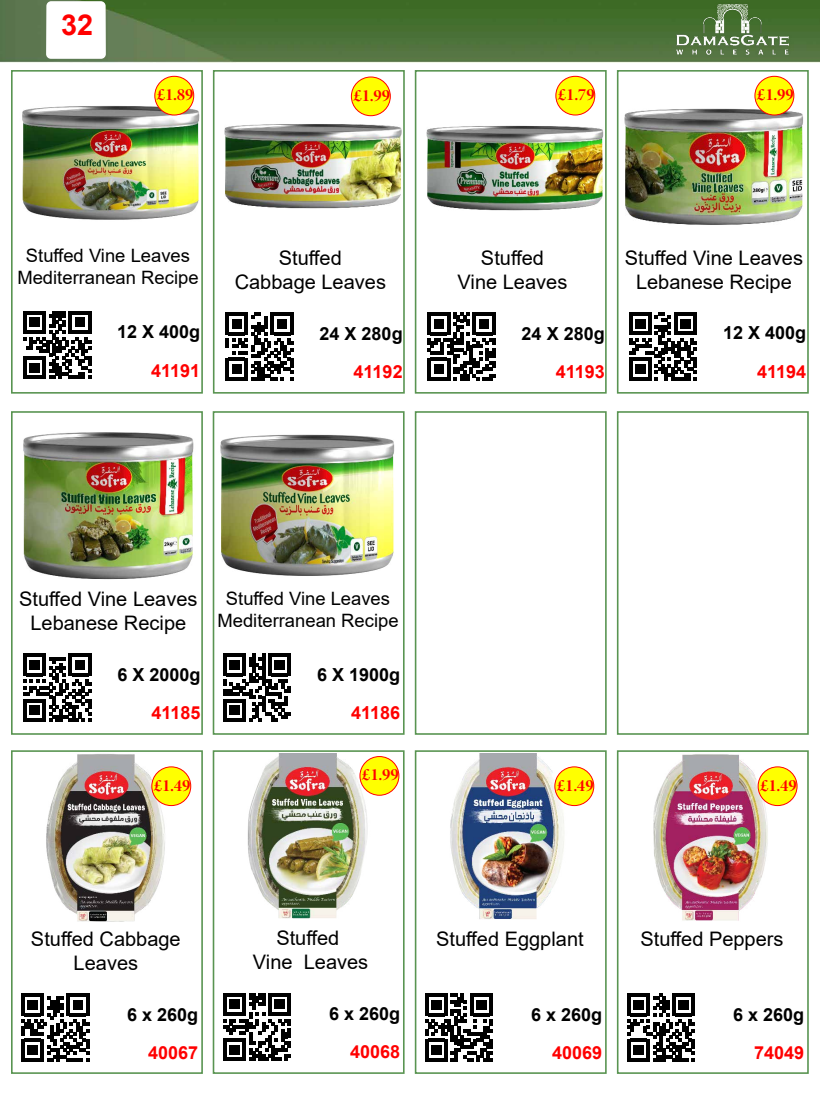
<style>
.page{position:relative;width:820px;height:1093px;background:#fff}
.page>*{position:absolute;margin:0;border:0;box-sizing:border-box;transform-origin:0 0}
.t1{font:700 28.8px "Arial";color:#f00}
.t2{font:20px/24px "Arial";color:#000;text-align:center}
.t3{font:18.4px/22.1px "Arial";color:#000;text-align:center}
.t4{font:700 18px "Arial";color:#000}
.t5{font:700 18px "Arial";color:#f00}
.t6{font:17.2px "Minion Variable Concept";color:#f00}
</style>
<div class="page">
<img style="left:0;top:0;width:819px;height:62px">
<div style="left:11px;top:70px;width:192px;height:324px;border:2px solid #599451"></div>
<div style="left:213px;top:70px;width:191px;height:324px;border:2px solid #599451"></div>
<div style="left:414px;top:70px;width:192px;height:324px;border:2px solid #599451"></div>
<div style="left:616px;top:70px;width:192px;height:324px;border:2px solid #599451"></div>
<div style="left:616px;top:411px;width:192px;height:324px;border:2px solid #599451"></div>
<div style="left:414px;top:411px;width:192px;height:324px;border:2px solid #599451"></div>
<div style="left:212px;top:411px;width:192px;height:324px;border:2px solid #599451"></div>
<div style="left:11px;top:411px;width:192px;height:324px;border:2px solid #599451"></div>
<div style="left:11px;top:750px;width:192px;height:324px;border:2px solid #599451"></div>
<div style="left:212px;top:750px;width:192px;height:324px;border:2px solid #599451"></div>
<div style="left:414px;top:750px;width:192px;height:324px;border:2px solid #599451"></div>
<div style="left:616px;top:750px;width:192px;height:324px;border:2px solid #599451"></div>
<img style="left:656px;top:0;width:152px;height:58px">
<svg style="left:46px;top:1px;width:60px;height:58px"></svg>
<img style="left:247px;top:753px;width:153px;height:166px">
<svg style="left:223px;top:993px;width:68px;height:68px"></svg>
<div style="left:360px;top:756px;width:39px;height:39px;background:#ff0;border-radius:50%"></div>
<div style="left:359px;top:756px;width:40px;height:39px;border:1px solid #f00;border-radius:50%"></div>
<svg style="left:23px;top:654px;width:68px;height:67px"></svg>
<svg style="left:629px;top:312px;width:67px;height:68px"></svg>
<img style="left:23px;top:432px;width:171px;height:148px">
<img style="left:624px;top:75px;width:179px;height:150px">
<div style="left:754px;top:76px;width:39px;height:39px;background:#ff0;border-radius:50%"></div>
<div style="left:754px;top:76px;width:39px;height:39px;border:1px solid #f00;border-radius:50%"></div>
<svg style="left:223px;top:654px;width:68px;height:67px"></svg>
<svg style="left:23px;top:311px;width:68px;height:68px"></svg>
<img style="left:220px;top:434px;width:175px;height:142px">
<img style="left:16px;top:72px;width:184px;height:148px">
<svg style="left:427px;top:312px;width:68px;height:68px"></svg>
<img style="left:420px;top:72px;width:184px;height:168px">
<img style="left:218px;top:72px;width:184px;height:168px">
<svg style="left:225px;top:312px;width:68px;height:68px"></svg>
<div style="left:555px;top:76px;width:39px;height:39px;background:#ff0;border-radius:50%"></div>
<div style="left:555px;top:76px;width:39px;height:39px;border:1px solid #f00;border-radius:50%"></div>
<div style="left:351px;top:77px;width:39px;height:39px;background:#ff0;border-radius:50%"></div>
<div style="left:351px;top:77px;width:39px;height:39px;border:1px solid #f00;border-radius:50%"></div>
<div style="left:155px;top:76px;width:39px;height:39px;background:#ff0;border-radius:50%"></div>
<div style="left:154px;top:76px;width:40px;height:39px;border:1px solid #f00;border-radius:50%"></div>
<img style="left:653px;top:754px;width:145px;height:167px">
<img style="left:450px;top:753px;width:145px;height:166px">
<img style="left:46px;top:754px;width:146px;height:167px">
<svg style="left:627px;top:993px;width:67px;height:68px"></svg>
<svg style="left:425px;top:993px;width:67px;height:68px"></svg>
<svg style="left:21px;top:993px;width:68px;height:68px"></svg>
<div style="left:152px;top:767px;width:39px;height:38px;background:#ff0;border-radius:50%"></div>
<div style="left:151px;top:767px;width:40px;height:39px;border:1px solid #f00;border-radius:50%"></div>
<div style="left:554px;top:767px;width:39px;height:38px;background:#ff0;border-radius:50%"></div>
<div style="left:554px;top:767px;width:39px;height:39px;border:1px solid #f00;border-radius:50%"></div>
<div style="left:757px;top:767px;width:39px;height:38px;background:#ff0;border-radius:50%"></div>
<div style="left:757px;top:767px;width:39px;height:39px;border:1px solid #f00;border-radius:50%"></div>
<h1 class="t1" style="left:61px;top:5px;width:34px">32</h1>
<p class="t6" style="left:157px;top:82px;width:38px">£1.89</p>
<p class="t6" style="left:353px;top:83px;width:38px">£1.99</p>
<p class="t6" style="left:557px;top:82px;width:38px">£1.79</p>
<p class="t6" style="left:756px;top:82px;width:38px">£1.99</p>
<p class="t3" style="left:17px;top:245px;width:183px">Stuffed Vine Leaves<br>Mediterranean Recipe</p>
<p class="t4" style="left:117px;top:319px;width:85px">12 X 400g</p>
<p class="t5" style="left:151px;top:358px;width:51px">41191</p>
<p class="t2" style="left:234px;top:246px;width:153px">Stuffed<br>Cabbage Leaves</p>
<p class="t4" style="left:319px;top:321px;width:85px">24 X 280g</p>
<p class="t5" style="left:353px;top:359px;width:51px">41192</p>
<p class="t2" style="left:457px;top:246px;width:111px">Stuffed<br>Vine Leaves</p>
<p class="t4" style="left:521px;top:321px;width:85px">24 X 280g</p>
<p class="t5" style="left:555px;top:359px;width:51px">41193</p>
<p class="t2" style="left:624px;top:245px;width:180px">Stuffed Vine Leaves<br>Lebanese Recipe</p>
<p class="t4" style="left:722px;top:320px;width:85px">12 X 400g</p>
<p class="t5" style="left:756px;top:359px;width:51px">41194</p>
<p class="t2" style="left:19px;top:587px;width:180px">Stuffed Vine Leaves<br>Lebanese Recipe</p>
<p class="t3" style="left:217px;top:587px;width:183px">Stuffed Vine Leaves<br>Mediterranean Recipe</p>
<p class="t4" style="left:117px;top:662px;width:85px">6 X 2000g</p>
<p class="t4" style="left:317px;top:662px;width:85px">6 X 1900g</p>
<p class="t5" style="left:151px;top:700px;width:51px">41185</p>
<p class="t5" style="left:351px;top:700px;width:51px">41186</p>
<p class="t6" style="left:362px;top:763px;width:38px">£1.99</p>
<p class="t6" style="left:154px;top:773px;width:38px">£1.49</p>
<p class="t6" style="left:556px;top:773px;width:38px">£1.49</p>
<p class="t6" style="left:759px;top:773px;width:38px">£1.49</p>
<p class="t2" style="left:253px;top:926px;width:117px">Stuffed<br>Vine Leaves</p>
<p class="t4" style="left:329px;top:1001px;width:73px">6 x 260g</p>
<p class="t5" style="left:350px;top:1039px;width:52px">40068</p>
<p class="t2" style="left:31px;top:926px;width:151px">Stuffed Cabbage</p>
<p class="t2" style="left:436px;top:926px;width:149px">Stuffed Eggplant</p>
<p class="t2" style="left:74px;top:950px;width:66px">Leaves</p>
<p class="t4" style="left:127px;top:1001px;width:73px">6 x 260g</p>
<p class="t5" style="left:148px;top:1040px;width:52px">40067</p>
<p class="t2" style="left:640px;top:926px;width:144px">Stuffed Peppers</p>
<p class="t4" style="left:531px;top:1001px;width:73px">6 x 260g</p>
<p class="t4" style="left:732px;top:1001px;width:73px">6 x 260g</p>
<p class="t5" style="left:552px;top:1040px;width:52px">40069</p>
<p class="t5" style="left:753px;top:1040px;width:52px">74049</p>
</div>
